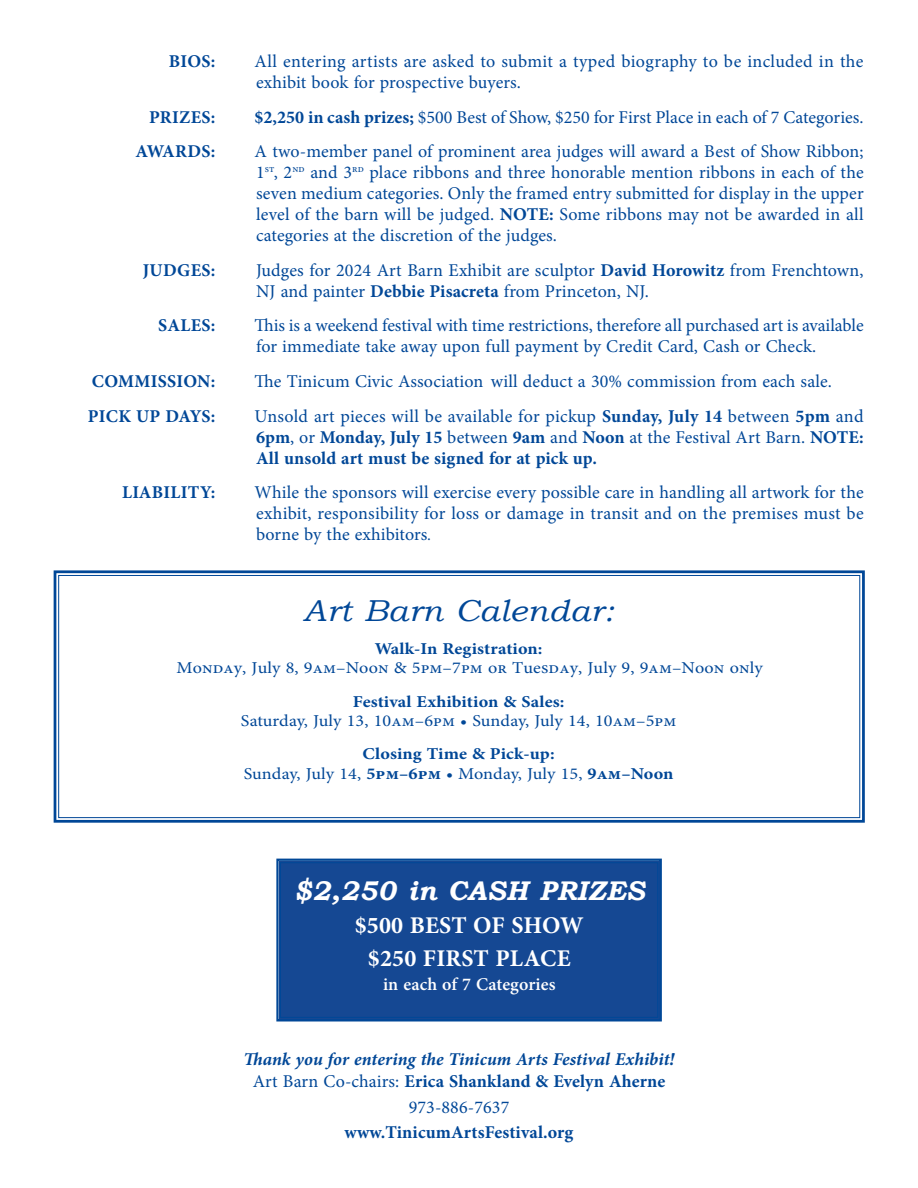
<style>
.page{position:relative;width:918px;height:1188px;background:#fff}
.page>*{position:absolute;margin:0;border:0;box-sizing:border-box;transform-origin:0 0}
.t1{font:italic 30.15px "Bookman Old Style";letter-spacing:.01em;color:#004797;scale:1.09 1}
.t2{font:italic 700 27px "Bookman Old Style";letter-spacing:.01em;color:#fff}
.t3{font:700 24px "Minion Pro";letter-spacing:.005em;color:#fff}
.t4{font:18px/21px "Minion Pro";letter-spacing:.005em;color:#004797}
.t5{font:italic 700 18px/22.5px "Minion Pro";color:#004797;text-align:center}
.t6{font:700 18px "Minion Pro";letter-spacing:.015em;color:#004797}
.t7{font:600 18px "Minion Pro";letter-spacing:.005em;color:#fff}
.t8{font:16.65px/19.6px "Minion Pro";letter-spacing:.005em;color:#004797;scale:1.09 1}
.t9{font:700 16.65px/19.6px "Minion Pro";letter-spacing:.005em;color:#004797;text-align:center;scale:1.09 1}
.s1{font-weight:700}
.s2{font-weight:700;font-size:18.15px}
.s3{font-size:18.15px}
.s4{font-weight:400}
.s5{font-weight:400;font-style:normal}
.s6{font-style:normal}
</style>
<div class="page">
<svg style="left:53px;top:570px;width:812px;height:253px"></svg>
<div style="left:58px;top:575px;width:802px;height:243px;border:1px solid #004797"></div>
<div style="left:276px;top:858px;width:386px;height:164px;background:#154893"></div>
<div style="left:280px;top:862px;width:378px;height:156px;border:1px solid #004797"></div>
<p class="t6" style="left:169px;top:49px;width:48px">BIOS:</p>
<p class="t4" style="left:255px;top:51px;width:610px">All entering artists are asked to submit a typed biography to be included in the exhibit book for prospective buyers.</p>
<p class="t6" style="left:149px;top:104px;width:68px">PRIZES:</p>
<p class="t4" style="left:255px;top:106px;width:610px"><span class="s1">$2,250 in cash prizes;</span> $500 Best of Show, $250 for First Place in each of 7 Categories.</p>
<p class="t6" style="left:135px;top:139px;width:82px">AWARDS:</p>
<p class="t4" style="left:255px;top:141px;width:611px;text-align:justify">A two-member panel of prominent area judges will award a Best of Show Ribbon; 1<sup>st</sup>, 2<sup>nd</sup> and 3<sup>rd</sup> place ribbons and three honorable mention ribbons in each of the seven medium categories. Only the framed entry submitted for display in the upper level of the barn will be judged. <span class="s1">NOTE:</span> Some ribbons may not be awarded in all categories at the discretion of the judges.</p>
<p class="t6" style="left:143px;top:257px;width:74px">JUDGES:</p>
<p class="t4" style="left:256px;top:259px;width:609px">Judges for 2024 Art Barn Exhibit are sculptor <span class="s1">David Horowitz</span> from Frenchtown,<br>NJ and painter <span class="s1">Debbie Pisacreta</span> from Princeton, NJ.</p>
<p class="t6" style="left:158px;top:313px;width:59px">SALES:</p>
<p class="t4" style="left:255px;top:315px;width:611px">This is a weekend festival with time restrictions, therefore all purchased art is available for immediate take away upon full payment by Credit Card, Cash or Check.</p>
<p class="t6" style="left:92px;top:368px;width:125px">COMMISSION:</p>
<p class="t4" style="left:255px;top:370px;width:579px">The Tinicum Civic Association will deduct a 30% commission from each sale.</p>
<p class="t6" style="left:88px;top:403px;width:129px">PICK UP DAYS:</p>
<p class="t4" style="left:255px;top:405px;width:610px;text-align:justify">Unsold art pieces will be available for pickup <span class="s1">Sunday, July 14</span> between <span class="s1">5</span><span class="s2">pm</span> <span class="s3">and </span><span class="s1">6pm</span>, or <span class="s1">Monday, July 15</span> between <span class="s1">9am</span> and <span class="s1">Noon</span> at the Festival Art Barn. <span class="s1">NOTE:<br>All unsold art must be signed for at pick up.</span></p>
<p class="t6" style="left:122px;top:480px;width:95px">LIABILITY:</p>
<p class="t4" style="left:255px;top:482px;width:611px;text-align:justify">While the sponsors will exercise every possible care in handling all artwork for the exhibit, responsibility for loss or damage in transit and on the premises must be borne by the exhibitors.</p>
<p class="t1" style="left:303px;top:593px;width:286px">Art Barn Calendar:</p>
<p class="t8" style="left:176px;top:639px;width:539px;text-indent:198px"><span class="s1">Walk-In Registration:<br></span>Monday, July 8, 9am–Noon &amp; 5pm–7pm or Tuesday, July 9, 9am–Noon only</p>
<p class="t8" style="left:241px;top:692px;width:401px;text-align:center"><span class="s1">Festival Exhibition &amp; Sales:<br></span>Saturday, July 13, 10am–6pm • Sunday, July 14, 10am–5pm</p>
<p class="t9" style="left:244px;top:744px;width:396px">Closing Time &amp; Pick-up:<br><span class="s4">Sunday, July 14,</span> 5pm–6pm <span class="s4">• Monday, July 15,</span> 9am–Noon</p>
<p class="t2" style="left:294px;top:874px;width:353px">$2,250 in CASH PRIZES</p>
<p class="t3" style="left:355px;top:908px;width:230px">$500 BEST OF SHOW</p>
<p class="t3" style="left:368px;top:941px;width:204px">$250 FIRST PLACE</p>
<p class="t7" style="left:383px;top:972px;width:174px">in each of 7 Categories</p>
<p class="t5" style="left:244px;top:1048px;width:432px">Thank you for entering the Tinicum Arts Festival Exhibit!<br><span class="s5">Art Barn Co-chairs:</span> <span class="s6">Erica Shankland &amp; Evelyn Aherne</span></p>
<p class="t4" style="left:409px;top:1097px;width:102px">973-886-7637</p>
<p class="t6" style="left:344px;top:1120px;width:231px">www.TinicumArtsFestival.org</p>
</div>
